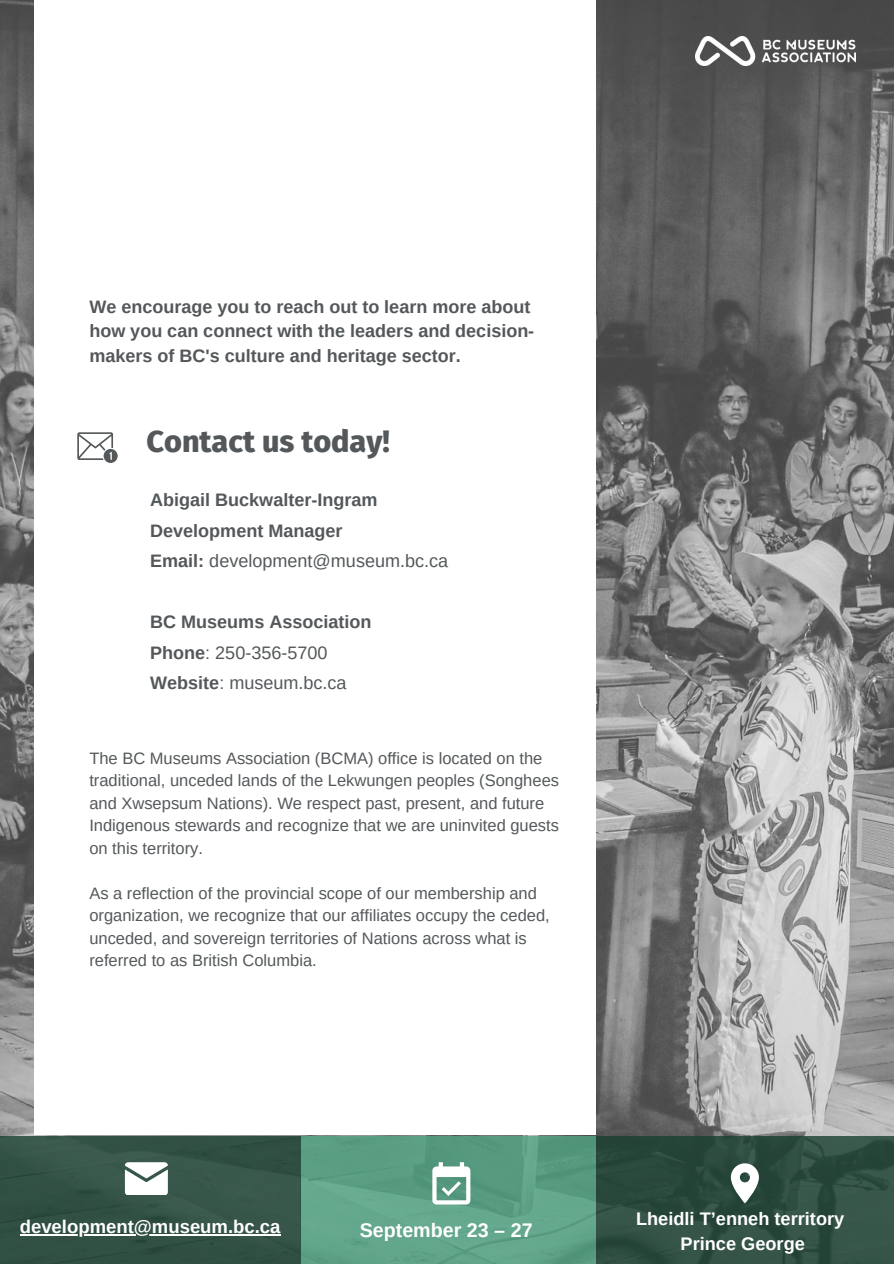
<style>
.page{position:relative;width:894px;height:1264px;background:#fff}
.page>*{position:absolute;margin:0;border:0;box-sizing:border-box;transform-origin:0 0}
.t1{font:800 30.6px "Fira Sans";color:#54585a}
.t2{font:700 19.65px "Arimo";color:#fff}
.t3{font:700 18.45px "Arimo";color:#fff}
.t4{font:700 18.15px/24.8px "Arimo";color:#fff;text-align:center}
.t5{font:700 18px/30.5px "Arimo";color:#54585a}
.t6{font:16.5px/22.5px "Arimo";color:#54585a}
.s1{font-weight:400}
</style>
<div class="page">
<img style="left:0;top:0;width:893px;height:1135px">
<div style="left:34px;top:0;width:561px;height:1134px;background:#fff"></div>
<div style="left:104px;top:449px;width:14px;height:14px;background:#54585a;border-radius:50%"></div>
<svg style="left:77px;top:432px;width:36px;height:28px"></svg>
<div style="left:300px;top:1135px;width:295px;height:128px;background:linear-gradient(to right,#60a489,#5a9e83)"></div>
<svg style="left:432px;top:1162px;width:38px;height:42px"></svg>
<div style="left:595px;top:1135px;width:298px;height:128px;background:linear-gradient(to right,#2a483c,#335145)"></div>
<svg style="left:730px;top:1163px;width:28px;height:40px"></svg>
<div style="left:0;top:1135px;width:300px;height:128px;background:#325145"></div>
<svg style="left:125px;top:1162px;width:43px;height:32px"></svg>
<img style="left:695px;top:37px;width:160px;height:28px">
<hr style="left:20px;top:1234px;width:260px;height:1px;background:#fff">
<p class="t5" style="left:89px;top:294px;width:446px;line-height:24.8px">We encourage you to reach out to learn more about how you can connect with the leaders and decision&shy;makers of BC's culture and heritage sector.</p>
<h1 class="t1" style="left:146px;top:423px;width:245px">Contact us today!</h1>
<p class="t5" style="left:150px;top:485px;width:299px">Abigail Buckwalter-Ingram<br>Development Manager<br>Email: <span class="s1">development@museum.bc.ca</span></p>
<p class="t5" style="left:150px;top:606px;width:223px">BC Museums Association<br>Phone<span class="s1">: 250-356-5700<br></span>Website<span class="s1">: museum.bc.ca</span></p>
<p class="t6" style="left:89px;top:746px;width:471px">The BC Museums Association (BCMA) office is located on the traditional, unceded lands of the Lekwungen peoples (Songhees and Xwsepsum Nations). We respect past, present, and future Indigenous stewards and recognize that we are uninvited guests on this territory.</p>
<p class="t6" style="left:89px;top:881px;width:462px">As a reflection of the provincial scope of our membership and organization, we recognize that our affiliates occupy the ceded, unceded, and sovereign territories of Nations across what is referred to as British Columbia.</p>
<p class="t3" style="left:20px;top:1216px;width:262px">development@museum.bc.ca</p>
<p class="t2" style="left:359px;top:1218px;width:174px">September 23 – 27</p>
<p class="t4" style="left:636px;top:1206px;width:210px">Lheidli T’enneh territory<br>Prince George</p>
</div>
